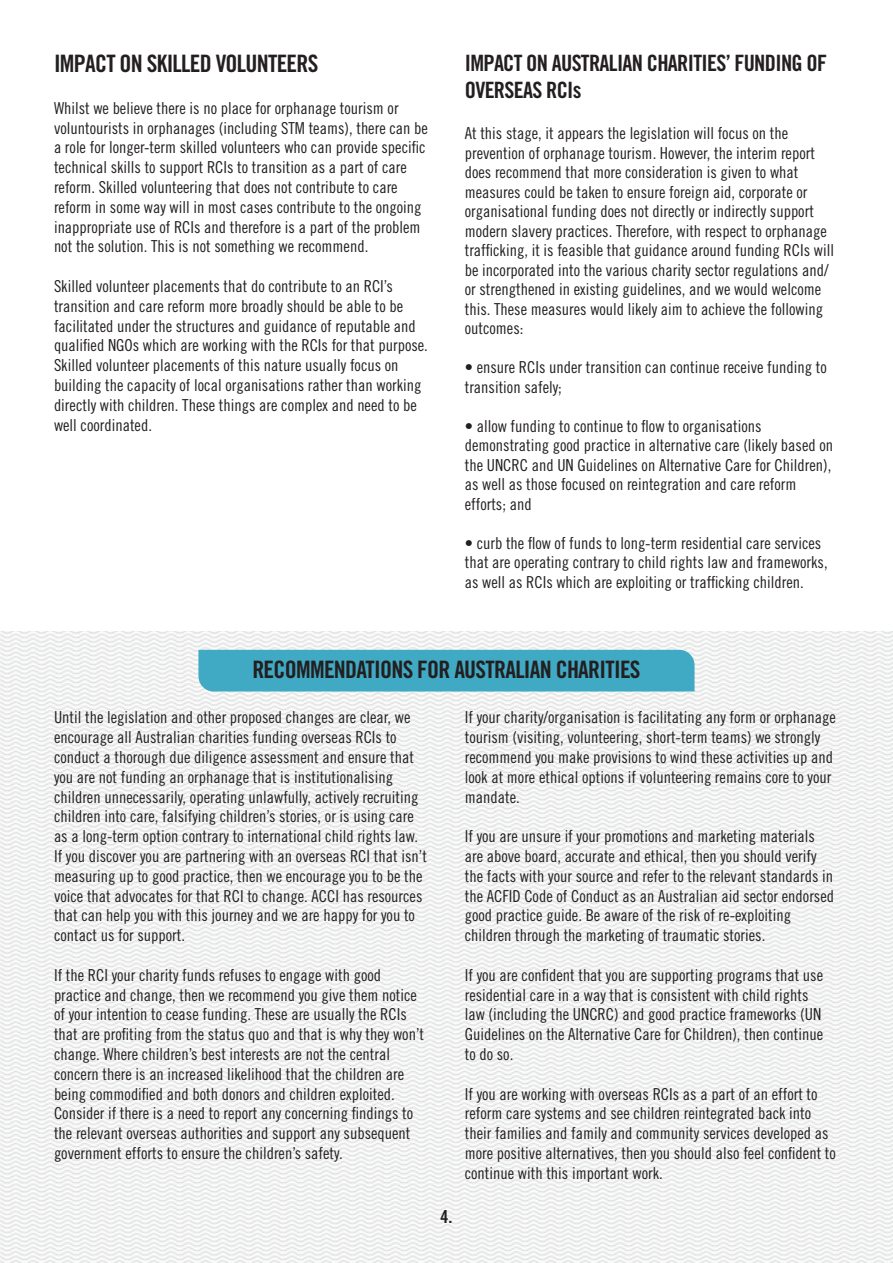
<style>
.page{position:relative;width:893px;height:1263px;background:#fff}
.page>*{position:absolute;margin:0;border:0;box-sizing:border-box;transform-origin:0 0}
.t1{font:24px "Trade Gothic Bold Cond Twenty";letter-spacing:-.03em;color:#231f20}
.t2{font:22.5px/27px "Trade Gothic Bold Cond Twenty";letter-spacing:-.03em;color:#231f20}
.t3{font:18px "Trade Gothic Bold Cond Twenty";color:#231f20}
.t4{font:16.5px/19.8px "Trade Gothic Cond Eighteen";color:#231f20}
</style>
<div class="page">
<img style="left:0;top:631px;width:893px;height:632px">
<div style="left:198px;top:650px;width:496px;height:41px;background:#40a9c3"></div>
<p class="t1" style="left:54px;top:49px;width:266px">IMPACT ON SKILLED VOLUNTEERS</p>
<p class="t4" style="left:54px;top:98px;width:375px">Whilst we believe there is no place for orphanage tourism or voluntourists in orphanages (including STM teams), there can be a role for longer-term skilled volunteers who can provide specific technical skills to support RCIs to transition as a part of care reform. Skilled volunteering that does not contribute to care reform in some way will in most cases contribute to the ongoing inappropriate use of RCIs and therefore is a part of the problem not the solution. This is not something we recommend.</p>
<p class="t4" style="left:54px;top:276px;width:375px">Skilled volunteer placements that do contribute to an RCI’s transition and care reform more broadly should be able to be facilitated under the structures and guidance of reputable and qualified NGOs which are working with the RCIs for that purpose.<br>Skilled volunteer placements of this nature usually focus on building the capacity of local organisations rather than working directly with children. These things are complex and need to be well coordinated.</p>
<p class="t2" style="left:465px;top:50px;width:364px">IMPACT ON AUSTRALIAN CHARITIES’ FUNDING OF<br>OVERSEAS RCIs</p>
<p class="t4" style="left:465px;top:123px;width:371px">At this stage, it appears the legislation will focus on the prevention of orphanage tourism. However, the interim report does recommend that more consideration is given to what measures could be taken to ensure foreign aid, corporate or organisational funding does not directly or indirectly support modern slavery practices. Therefore, with respect to orphanage trafficking, it is feasible that guidance around funding RCIs will be incorporated into the various charity sector regulations and/ or strengthened in existing guidelines, and we would welcome this. These measures would likely aim to achieve the following outcomes:</p>
<p class="t4" style="left:465px;top:357px;width:363px">• ensure RCIs under transition can continue receive funding to transition safely;</p>
<p class="t4" style="left:465px;top:416px;width:370px">• allow funding to continue to flow to organisations demonstrating good practice in alternative care (likely based on the UNCRC and UN Guidelines on Alternative Care for Children), as well as those focused on reintegration and care reform efforts; and</p>
<p class="t4" style="left:465px;top:533px;width:364px">• curb the flow of funds to long-term residential care services that are operating contrary to child rights law and frameworks, as well as RCIs which are exploiting or trafficking children.</p>
<p class="t1" style="left:252px;top:655px;width:390px">RECOMMENDATIONS FOR AUSTRALIAN CHARITIES</p>
<p class="t4" style="left:54px;top:707px;width:366px">Until the legislation and other proposed changes are clear, we encourage all Australian charities funding overseas RCIs to conduct a thorough due diligence assessment and ensure that you are not funding an orphanage that is institutionalising children unnecessarily, operating unlawfully, actively recruiting children into care, falsifying children’s stories, or is using care as a long-term option contrary to international child rights law.</p>
<p class="t4" style="left:54px;top:846px;width:374px">If you discover you are partnering with an overseas RCI that isn’t measuring up to good practice, then we encourage you to be the voice that advocates for that RCI to change. ACCI has resources that can help you with this journey and we are happy for you to contact us for support.</p>
<p class="t4" style="left:54px;top:965px;width:372px">If the RCI your charity funds refuses to engage with good practice and change, then we recommend you give them notice of your intention to cease funding. These are usually the RCIs that are profiting from the status quo and that is why they won’t change. Where children’s best interests are not the central concern there is an increased likelihood that the children are being commodified and both donors and children exploited.<br>Consider if there is a need to report any concerning findings to the relevant overseas authorities and support any subsequent government efforts to ensure the children’s safety.</p>
<p class="t3" style="left:440px;top:1205px;width:13px">4.</p>
<p class="t4" style="left:465px;top:707px;width:373px">If your charity/organisation is facilitating any form or orphanage tourism (visiting, volunteering, short-term teams) we strongly recommend you make provisions to wind these activities up and look at more ethical options if volunteering remains core to your mandate.</p>
<p class="t4" style="left:465px;top:826px;width:371px">If you are unsure if your promotions and marketing materials are above board, accurate and ethical, then you should verify the facts with your source and refer to the relevant standards in the ACFID Code of Conduct as an Australian aid sector endorsed good practice guide. Be aware of the risk of re-exploiting children through the marketing of traumatic stories.</p>
<p class="t4" style="left:465px;top:965px;width:360px">If you are confident that you are supporting programs that use residential care in a way that is consistent with child rights law (including the UNCRC) and good practice frameworks (UN Guidelines on the Alternative Care for Children), then continue to do so.</p>
<p class="t4" style="left:465px;top:1084px;width:373px">If you are working with overseas RCIs as a part of an effort to reform care systems and see children reintegrated back into their families and family and community services developed as more positive alternatives, then you should also feel confident to continue with this important work.</p>
</div>
